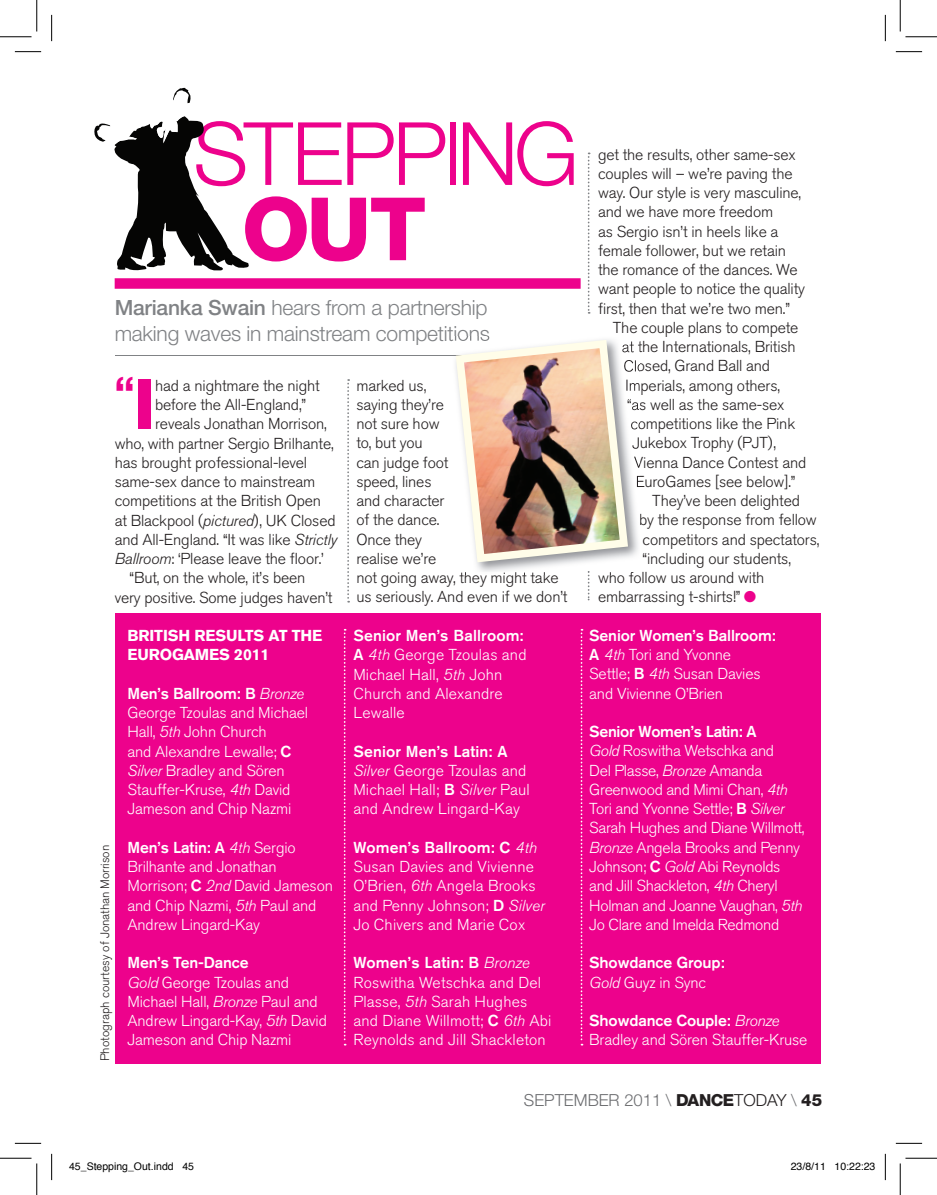
<style>
.page{position:relative;width:937px;height:1195px;background:#fff}
.page>*{position:absolute;margin:0;border:0;box-sizing:border-box;transform-origin:0 0}
.t1{font:300 87.5px "Helvetica Neue";letter-spacing:-.05em;color:#ed028c}
.t2{font:800 87.5px "Helvetica Neue";color:#ed028c}
.t3{font:700 40.95px "Akzidenz Grotesk BQ";color:#ed028c}
.t4{font:300 21px/25.2px "Helvetica Neue";letter-spacing:-.01em;color:#808285}
.t5{font:300 16.62px "Helvetica Neue";color:#6c6d70}
.t6{font:300 15.75px/19.2px "Akzidenz Grotesk BQ";letter-spacing:-.01em;color:#231f20}
.t7{font:300 15.75px/19.2px "Akzidenz Grotesk BQ";letter-spacing:-.01em;color:#fff}
.t8{font:300 15.75px/19.2px "Akzidenz Grotesk BQ";letter-spacing:.01em;color:#fff}
.t9{font:700 15.75px/19.2px "Akzidenz Grotesk BQ";letter-spacing:-.01em;color:#fff}
.t10{font:500 15.75px/19.2px "Akzidenz Grotesk BQ";letter-spacing:-.01em;color:#fff}
.t11{font:300 12.25px "Akzidenz Grotesk BQ";color:#231f20}
.t12{font:10.5px "Helvetica";color:#000}
.s1{font-weight:500}
.s2{font-size:70.35px}
.s3{font-style:italic}
.s4{color:#ed028c}
.s5{font-weight:300;font-style:italic}
.s6{font-weight:300}
.s7{font-weight:800;color:#231f20}
.s8{color:#231f20}
</style>
<div class="page">
<div style="left:115px;top:278px;width:465px;height:11px;background:#ed028c"></div>
<hr style="left:115px;top:355px;width:465px;height:1px;background:#808285">
<svg style="left:94px;top:87px;width:155px;height:184px"></svg>
<svg style="left:347px;top:379px;width:2px;height:223px"></svg>
<svg style="left:588px;top:152px;width:1px;height:162px"></svg>
<div style="left:116px;top:613px;width:705px;height:451px;background:#ed028c"></div>
<img style="left:452px;top:336px;width:188px;height:264px">
<svg style="left:344px;top:629px;width:2px;height:416px"></svg>
<svg style="left:580px;top:629px;width:2px;height:416px"></svg>
<svg style="left:15px;top:51px;width:26px;height:1px"></svg>
<svg style="left:896px;top:51px;width:26px;height:1px"></svg>
<svg style="left:15px;top:1143px;width:26px;height:1px"></svg>
<svg style="left:896px;top:1143px;width:26px;height:1px"></svg>
<svg style="left:51px;top:15px;width:1px;height:26px"></svg>
<svg style="left:51px;top:1153px;width:1px;height:27px"></svg>
<svg style="left:885px;top:15px;width:1px;height:26px"></svg>
<svg style="left:885px;top:1153px;width:1px;height:27px"></svg>
<hr style="left:0;top:36px;width:32px;height:1px;background:#000">
<hr style="left:905px;top:36px;width:32px;height:1px;background:#000">
<hr style="left:0;top:1158px;width:32px;height:1px;background:#000">
<hr style="left:905px;top:1158px;width:32px;height:1px;background:#000">
<hr style="left:36px;top:0;width:1px;height:32px;background:#000">
<hr style="left:36px;top:1163px;width:1px;height:32px;background:#000">
<hr style="left:900px;top:0;width:1px;height:32px;background:#000">
<hr style="left:900px;top:1163px;width:1px;height:32px;background:#000">
<h1 class="t1" style="left:193px;top:100px;width:387px">STEPPING</h1>
<h1 class="t2" style="left:242px;top:177px;width:186px">OUT</h1>
<h3 class="t4" style="left:115px;top:295px;width:377px"><span class="s1">Marianka Swain</span> hears from a partnership making waves in mainstream competitions</h3>
<h2 class="t3" style="left:115px;top:368px;width:43px">“<span class="s2">I</span></h2>
<p class="t6" style="left:155px;top:376px;width:166px">had a nightmare the night</p>
<p class="t6" style="left:356px;top:376px;width:213px">marked us,<br>saying they’re<br>not sure how<br>to, but you<br>can judge foot<br>speed, lines<br>and character<br>of the dance.<br>Once they<br>realise we’re<br>not going away, they might take us seriously. And even if we don’t</p>
<p class="t6" style="left:155px;top:395px;width:152px">before the All-England,”</p>
<p class="t6" style="left:155px;top:414px;width:173px">reveals Jonathan Morrison,</p>
<p class="t6" style="left:115px;top:434px;width:221px">who, with partner Sergio Brilhante,</p>
<p class="t6" style="left:115px;top:453px;width:194px">has brought professional-level</p>
<p class="t6" style="left:115px;top:472px;width:202px">same-sex dance to mainstream</p>
<p class="t6" style="left:115px;top:491px;width:208px">competitions at the British Open</p>
<p class="t6" style="left:115px;top:511px;width:222px">at Blackpool (<span class="s3">pictured</span>), UK Closed</p>
<p class="t6" style="left:115px;top:530px;width:224px">and All-England. “It was like <span class="s3">Strictly</span></p>
<p class="t6" style="left:115px;top:549px;width:211px"><span class="s3">Ballroom</span>: ‘Please leave the floor.’</p>
<p class="t6" style="left:130px;top:568px;width:177px">“But, on the whole, it’s been</p>
<p class="t6" style="left:115px;top:588px;width:219px">very positive. Some judges haven’t</p>
<p class="t11" style="left:98px;top:1061px;width:218px;rotate:-90deg">Photograph courtesy of Jonathan Morrison</p>
<p class="t9" style="left:128px;top:626px;width:196px">BRITISH RESULTS AT THE<br>EUROGAMES 2011</p>
<p class="t7" style="left:128px;top:684px;width:182px"><span class="s1">Men’s Ballroom: B</span> <span class="s3">Bronze<br></span>George Tzoulas and Michael<br>Hall, <span class="s3">5th</span> John Church<br>and Alexandre Lewalle; <span class="s1">C<br></span><span class="s3">Silver</span> Bradley and Sören<br>Stauffer-Kruse, <span class="s3">4th</span> David<br>Jameson and Chip Nazmi</p>
<p class="t7" style="left:128px;top:838px;width:207px"><span class="s1">Men’s Latin: A</span> <span class="s3">4th</span> Sergio<br>Brilhante and Jonathan<br>Morrison; <span class="s1">C</span> <span class="s3">2nd</span> David Jameson and Chip Nazmi, <span class="s3">5th</span> Paul and<br>Andrew Lingard-Kay</p>
<p class="t7" style="left:128px;top:953px;width:201px"><span class="s1">Men’s Ten-Dance<br></span><span class="s3">Gold</span> George Tzoulas and<br>Michael Hall, <span class="s3">Bronze</span> Paul and<br>Andrew Lingard-Kay, <span class="s3">5th</span> David<br>Jameson and Chip Nazmi</p>
<p class="t8" style="left:353px;top:626px;width:175px"><span class="s1">Senior Men’s Ballroom:<br>A</span> <span class="s3">4th</span> George Tzoulas and<br>Michael Hall, <span class="s3">5th</span> John<br>Church and Alexandre<br>Lewalle</p>
<p class="t8" style="left:353px;top:742px;width:178px"><span class="s1">Senior Men’s Latin: A<br></span><span class="s3">Silver</span> George Tzoulas and<br>Michael Hall; <span class="s1">B</span> <span class="s3">Silver</span> Paul and Andrew Lingard-Kay</p>
<p class="t8" style="left:353px;top:838px;width:193px"><span class="s1">Women’s Ballroom: C</span> <span class="s3">4th<br></span>Susan Davies and Vivienne<br>O’Brien, <span class="s3">6th</span> Angela Brooks and Penny Johnson; <span class="s1">D</span> <span class="s3">Silver<br></span>Jo Chivers and Marie Cox</p>
<p class="t8" style="left:353px;top:953px;width:199px"><span class="s1">Women’s Latin: B</span> <span class="s3">Bronze<br></span>Roswitha Wetschka and Del<br>Plasse, <span class="s3">5th</span> Sarah Hughes and Diane Willmott; <span class="s1">C</span> <span class="s3">6th</span> Abi<br>Reynolds and Jill Shackleton</p>
<p class="t6" style="left:598px;top:145px;width:199px">get the results, other same-sex</p>
<p class="t6" style="left:598px;top:164px;width:196px">couples will – we’re paving the</p>
<p class="t6" style="left:598px;top:183px;width:205px">way. Our style is very masculine,</p>
<p class="t6" style="left:598px;top:202px;width:177px">and we have more freedom</p>
<p class="t6" style="left:598px;top:222px;width:182px">as Sergio isn’t in heels like a</p>
<p class="t6" style="left:598px;top:241px;width:189px">female follower, but we retain</p>
<p class="t6" style="left:598px;top:260px;width:201px">the romance of the dances. We</p>
<p class="t6" style="left:598px;top:279px;width:208px">want people to notice the quality</p>
<p class="t6" style="left:598px;top:299px;width:193px">first, then that we’re two men.”</p>
<p class="t6" style="left:613px;top:318px;width:187px">The couple plans to compete</p>
<p class="t6" style="left:621px;top:337px;width:176px">at the Internationals, British</p>
<p class="t6" style="left:623px;top:356px;width:148px">Closed, Grand Ball and</p>
<p class="t6" style="left:625px;top:376px;width:156px">Imperials, among others,</p>
<p class="t6" style="left:627px;top:395px;width:159px">“as well as the same-sex</p>
<p class="t6" style="left:630px;top:414px;width:166px">competitions like the Pink</p>
<p class="t6" style="left:632px;top:433px;width:146px">Jukebox Trophy (PJT),</p>
<p class="t6" style="left:634px;top:453px;width:174px">Vienna Dance Contest and</p>
<p class="t6" style="left:635px;top:472px;width:161px">EuroGames [see below].”</p>
<p class="t6" style="left:652px;top:491px;width:149px">They’ve been delighted</p>
<p class="t6" style="left:639px;top:510px;width:179px">by the response from fellow</p>
<p class="t6" style="left:642px;top:530px;width:178px">competitors and spectators,</p>
<p class="t6" style="left:642px;top:549px;width:150px">“including our students,</p>
<p class="t6" style="left:598px;top:568px;width:168px">who follow us around with</p>
<p class="t6" style="left:598px;top:587px;width:160px">embarrassing t-shirts!” <span class="s4">●</span></p>
<p class="t7" style="left:589px;top:626px;width:188px"><span class="s1">Senior Women’s Ballroom:<br>A</span> <span class="s3">4th</span> Tori and Yvonne<br>Settle; <span class="s1">B</span> <span class="s3">4th</span> Susan Davies and Vivienne O’Brien</p>
<p class="t7" style="left:589px;top:722px;width:217px"><span class="s1">Senior Women’s Latin: A<br></span><span class="s3">Gold</span> Roswitha Wetschka and<br>Del Plasse, <span class="s3">Bronze</span> Amanda<br>Greenwood and Mimi Chan, <span class="s3">4th<br></span>Tori and Yvonne Settle; <span class="s1">B</span> <span class="s3">Silver<br></span>Sarah Hughes and Diane Willmott,<br><span class="s3">Bronze</span> Angela Brooks and Penny<br>Johnson; <span class="s1">C</span> <span class="s3">Gold</span> Abi Reynolds and Jill Shackleton, <span class="s3">4th</span> Cheryl<br>Holman and Joanne Vaughan, <span class="s3">5th<br></span>Jo Clare and Imelda Redmond</p>
<p class="t10" style="left:589px;top:952px;width:137px">Showdance Group:<br><span class="s5">Gold</span> <span class="s6">Guyz in Sync</span></p>
<p class="t7" style="left:589px;top:1011px;width:220px"><span class="s1">Showdance Couple:</span> <span class="s3">Bronze<br></span>Bradley and Sören Stauffer-Kruse</p>
<p class="t5" style="left:524px;top:1090px;width:300px">SEPTEMBER 2011 \ <span class="s7">DANCE</span><span class="s8">TODAY</span> \ <span class="s7">45</span></p>
<p class="t12" style="left:69px;top:1157px;width:126px">45_Stepping_Out.indd 45</p>
<p class="t12" style="left:791px;top:1157px;width:86px">23/8/11 10:22:23</p>
</div>
